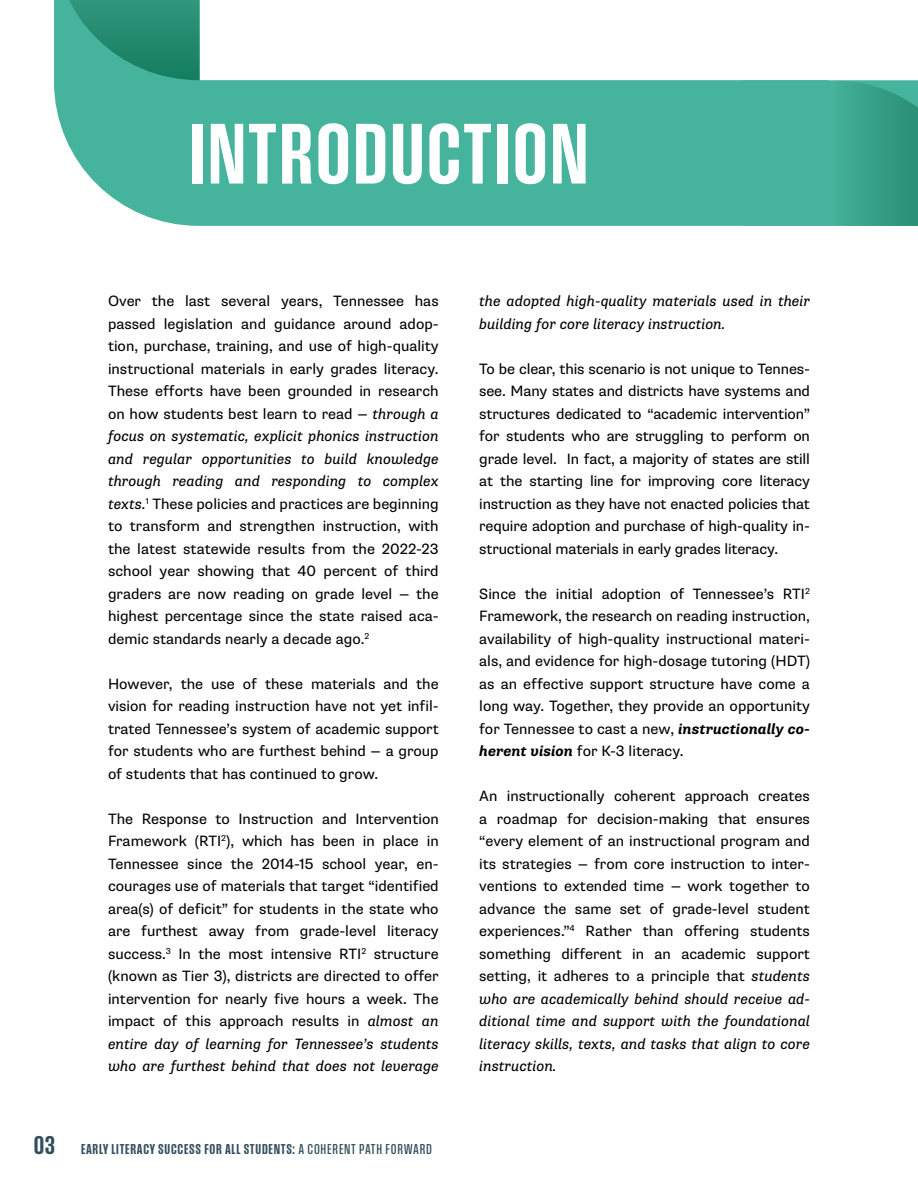
<style>
.page{position:relative;width:918px;height:1188px;background:#fff}
.page>*{position:absolute;margin:0;border:0;box-sizing:border-box;transform-origin:0 0}
.t1{font:90px "Field Gothic No.35 Bold X Cond";letter-spacing:.025em;color:#fff}
.t2{font:15px/22.5px "Supria Sans";color:#000;text-align:justify}
.t3{font:italic 15px/22.5px "Supria Sans";color:#000}
.t4{font:15px "Field Gothic No.35 Bold X Cond";letter-spacing:.05em;color:#324e5c}
.s1{font-style:italic}
.s2{font-size:27px}
.s3{font-family:"Field Gothic No.33 Med X Cond"}
.s4{font-weight:700;font-style:italic}
</style>
<div class="page">
<div style="left:54px;top:80px;width:688px;height:146px;background:#46b39c"></div>
<svg style="left:54px;top:0;width:146px;height:80px;background:#30997f"></svg>
<div style="left:742px;top:80px;width:92px;height:146px;background:#46b39c"></div>
<svg style="left:834px;top:80px;width:84px;height:146px;background:#39a189"></svg>
<h1 class="t1" style="left:189px;top:108px;width:401px">INTRODUCTION</h1>
<p class="t2" style="left:108px;top:290px;width:332px">Over the last several years, Tennessee has passed legislation and guidance around adop&shy;tion, purchase, training, and use of high-quality instructional materials in early grades literacy.<br>These efforts have been grounded in research on how students best learn to read — <span class="s1">through a focus on systematic, explicit phonics instruction and regular opportunities to build knowledge through reading and responding to complex texts.</span><sup>1</sup> These policies and practices are beginning to transform and strengthen instruction, with the latest statewide results from the 2022-23 school year showing that 40 percent of third graders are now reading on grade level — the highest percentage since the state raised aca&shy;demic standards nearly a decade ago.<sup>2</sup></p>
<p class="t2" style="left:108px;top:672px;width:332px">However, the use of these materials and the vision for reading instruction have not yet infil&shy;trated Tennessee’s system of academic support for students who are furthest behind — a group of students that has continued to grow.</p>
<p class="t2" style="left:108px;top:807px;width:332px">The Response to Instruction and Intervention Framework (RTI<sup>2</sup>), which has been in place in Tennessee since the 2014-15 school year, en&shy;courages use of materials that target “identified area(s) of deficit” for students in the state who are furthest away from grade-level literacy success.<sup>3</sup> In the most intensive RTI<sup>2</sup> structure (known as Tier 3), districts are directed to offer intervention for nearly five hours a week. The impact of this approach results in <span class="s1">almost an entire day of learning for Tennessee’s students who are furthest behind that does not leverage</span></p>
<p class="t4" style="left:34px;top:1142px;width:400px"><span class="s2">03</span> EARLY LITERACY SUCCESS FOR ALL STUDENTS: <span class="s3">A COHERENT PATH FORWARD</span></p>
<p class="t3" style="left:479px;top:290px;width:332px">the adopted high-quality materials used in their building for core literacy instruction.</p>
<p class="t2" style="left:479px;top:357px;width:332px">To be clear, this scenario is not unique to Tennes&shy;see. Many states and districts have systems and structures dedicated to “academic intervention” for students who are struggling to perform on grade level. In fact, a majority of states are still at the starting line for improving core literacy instruction as they have not enacted policies that require adoption and purchase of high-quality in&shy;structional materials in early grades literacy.</p>
<p class="t2" style="left:479px;top:582px;width:332px">Since the initial adoption of Tennessee’s RTI<sup>2<br></sup>Framework, the research on reading instruction, availability of high-quality instructional materi&shy;als, and evidence for high-dosage tutoring (HDT) as an effective support structure have come a long way. Together, they provide an opportunity for Tennessee to cast a new, <span class="s4">instructionally co&shy;herent vision</span> for K-3 literacy.</p>
<p class="t2" style="left:479px;top:785px;width:332px">An instructionally coherent approach creates a roadmap for decision-making that ensures “every element of an instructional program and its strategies — from core instruction to inter&shy;ventions to extended time — work together to advance the same set of grade-level student experiences.”<sup>4</sup> Rather than offering students something different in an academic support setting, it adheres to a principle that <span class="s1">students who are academically behind should receive ad&shy;ditional time and support with the foundational literacy skills, texts, and tasks that align to core instruction.</span></p>
</div>
